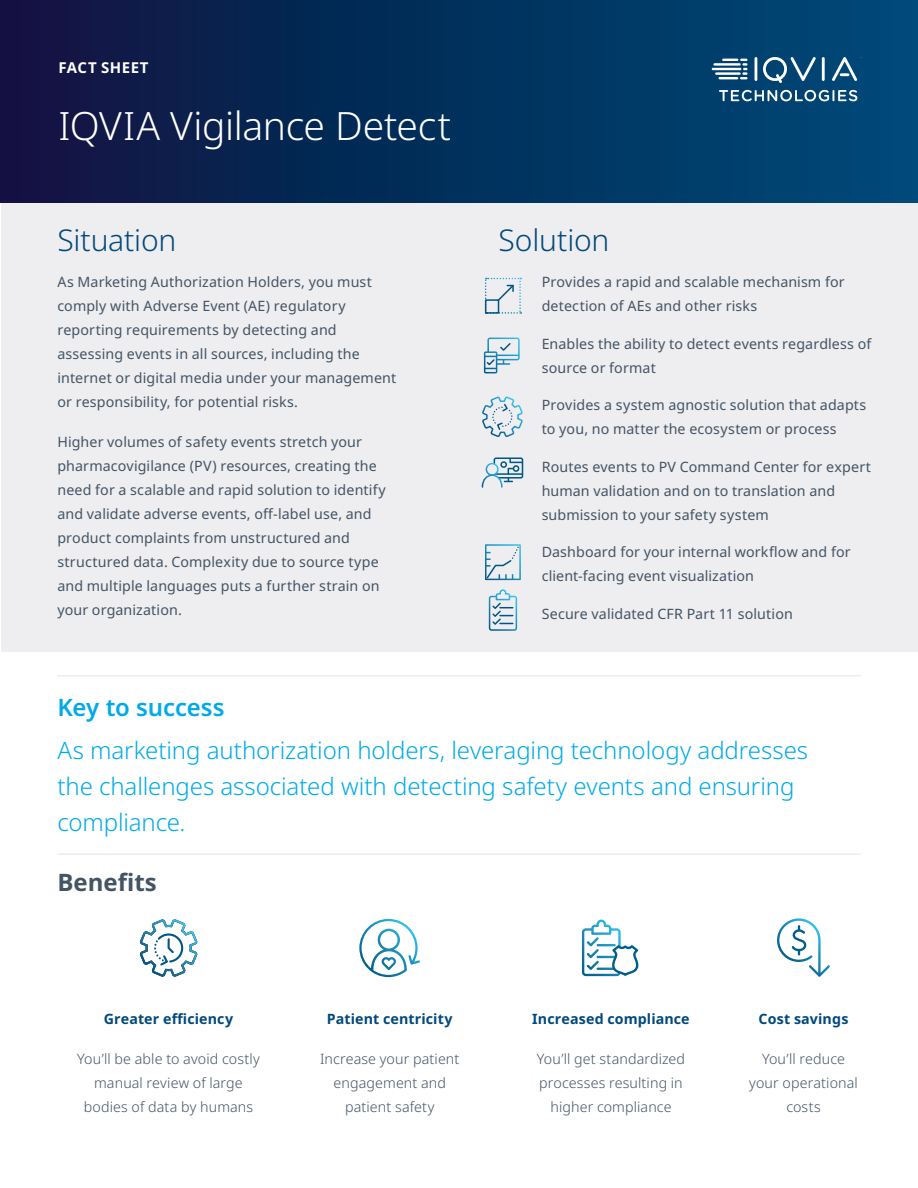
<style>
.page{position:relative;width:918px;height:1188px;background:#fff}
.page>*{position:absolute;margin:0;border:0;box-sizing:border-box;transform-origin:0 0}
.t1{font:300 39px "Noto Sans";letter-spacing:-.01em;color:#fff}
.t2{font:300 30px "Noto Sans";letter-spacing:-.005em;color:#00497c}
.t3{font:300 24px/36px "Noto Sans";letter-spacing:-.005em;color:#00aae7}
.t4{font:600 24px "Noto Sans";letter-spacing:-.005em;color:#00aae7}
.t5{font:700 24px "Noto Sans";color:#435465}
.t6{font:700 15px "Noto Sans";letter-spacing:.035em;color:#fff}
.t7{font:14.25px/24px "Noto Sans";letter-spacing:.01em;color:#435465}
.t8{font:300 14.25px/24px "Noto Sans";letter-spacing:.01em;color:#435465;text-align:center}
.t9{font:700 14.25px "Noto Sans";letter-spacing:.01em;color:#00497c}
</style>
<div class="page">
<div style="left:1px;top:185px;width:917px;height:466px;background:#eeedef"></div>
<hr style="left:58px;top:675px;width:802px;height:1px;background:#ededee">
<hr style="left:58px;top:853px;width:802px;height:2px;background:#ededee">
<svg style="left:140px;top:919px;width:58px;height:58px"></svg>
<svg style="left:359px;top:919px;width:61px;height:58px"></svg>
<svg style="left:582px;top:920px;width:57px;height:57px"></svg>
<svg style="left:777px;top:918px;width:53px;height:59px"></svg>
<div style="left:0;top:0;width:918px;height:203px;background:linear-gradient(to right,#0f1340,#004c79)"></div>
<svg style="left:712px;top:57px;width:149px;height:44px;background:#3c6f92"></svg>
<svg style="left:485px;top:278px;width:36px;height:36px"></svg>
<svg style="left:484px;top:338px;width:36px;height:35px"></svg>
<svg style="left:482px;top:396px;width:41px;height:41px"></svg>
<svg style="left:481px;top:457px;width:43px;height:31px"></svg>
<svg style="left:485px;top:544px;width:36px;height:36px"></svg>
<svg style="left:489px;top:589px;width:28px;height:42px"></svg>
<p class="t6" style="left:59px;top:59px;width:92px">FACT SHEET</p>
<h1 class="t1" style="left:59px;top:104px;width:394px">IQVIA Vigilance Detect</h1>
<h2 class="t2" style="left:57px;top:223px;width:120px">Situation</h2>
<h2 class="t2" style="left:499px;top:223px;width:112px">Solution</h2>
<p class="t7" style="left:57px;top:270px;width:340px">As Marketing Authorization Holders, you must comply with Adverse Event (AE) regulatory reporting requirements by detecting and assessing events in all sources, including the internet or digital media under your management or responsibility, for potential risks.</p>
<p class="t7" style="left:57px;top:430px;width:330px">Higher volumes of safety events stretch your pharmacovigilance (PV) resources, creating the need for a scalable and rapid solution to identify and validate adverse events, off-label use, and product complaints from unstructured and structured data. Complexity due to source type and multiple languages puts a further strain on your organization.</p>
<p class="t7" style="left:542px;top:270px;width:304px">Provides a rapid and scalable mechanism for detection of AEs and other risks</p>
<p class="t7" style="left:542px;top:332px;width:331px">Enables the ability to detect events regardless of source or format</p>
<p class="t7" style="left:542px;top:393px;width:326px">Provides a system agnostic solution that adapts to you, no matter the ecosystem or process</p>
<p class="t7" style="left:542px;top:455px;width:331px">Routes events to PV Command Center for expert human validation and on to translation and submission to your safety system</p>
<p class="t7" style="left:542px;top:540px;width:310px">Dashboard for your internal workflow and for client-facing event visualization</p>
<p class="t7" style="left:542px;top:602px;width:253px">Secure validated CFR Part 11 solution</p>
<h3 class="t4" style="left:57px;top:694px;width:169px">Key to success</h3>
<h3 class="t3" style="left:57px;top:732px;width:752px">As marketing authorization holders, leveraging technology addresses the challenges associated with detecting safety events and ensuring compliance.</h3>
<h3 class="t5" style="left:57px;top:869px;width:101px">Benefits</h3>
<p class="t9" style="left:104px;top:1011px;width:131px">Greater efficiency</p>
<p class="t8" style="left:77px;top:1047px;width:184px">You’ll be able to avoid costly manual review of large bodies of data by humans</p>
<p class="t9" style="left:327px;top:1011px;width:127px">Patient centricity</p>
<p class="t8" style="left:320px;top:1047px;width:141px">Increase your patient engagement and patient safety</p>
<p class="t9" style="left:532px;top:1011px;width:159px">Increased compliance</p>
<p class="t8" style="left:537px;top:1047px;width:150px">You’ll get standardized processes resulting in higher compliance</p>
<p class="t9" style="left:759px;top:1011px;width:91px">Cost savings</p>
<p class="t8" style="left:749px;top:1047px;width:110px">You’ll reduce your operational costs</p>
</div>
